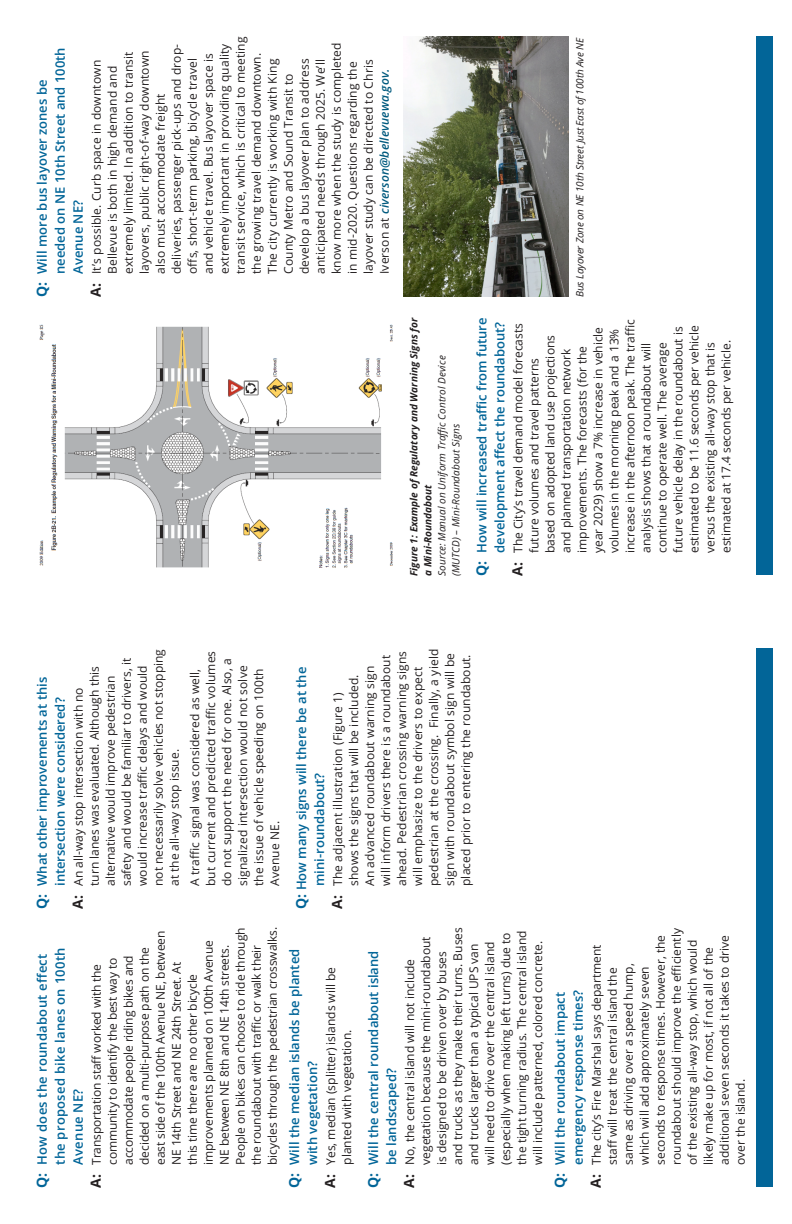
<style>
.page{position:relative;width:792px;height:1224px;background:#fff}
.page>*{position:absolute;margin:0;border:0;box-sizing:border-box;transform-origin:0 0}
.t1{font:600 13px/18px "Open Sans";color:#026598}
.t2{font:600 13px/18px "Open Sans";letter-spacing:.02em;color:#026598}
.t3{font:12px/16px "Open Sans";color:#231f20}
.t4{font:italic 10px/14px "Open Sans";letter-spacing:-.005em;color:#231f20}
.t5{font:italic 700 10px/14px "Open Sans";letter-spacing:.005em;color:#231f20}
.s1{font-weight:700;font-size:14px}
.s2{font-weight:600;font-style:italic;color:#015a7e}
</style>
<div class="page">
<div style="left:756px;top:648px;width:18px;height:540px;background:#026598"></div>
<img style="left:403px;top:36px;width:166px;height:261px">
<img style="left:39px;top:324px;width:354px;height:244px">
<div style="left:756px;top:36px;width:18px;height:540px;background:#026598"></div>
<p class="t1" style="left:33px;top:274px;width:228px;text-indent:-23px;rotate:-90deg"><span class="s1">Q:</span> Will more bus layover zones be needed on NE 10th Street and 100th<br>Avenue NE?</p>
<p class="t3" style="left:88px;top:274px;width:239px;text-indent:-23px;rotate:-90deg"><span class="s1">A:</span> It’s possible. Curb space in downtown Bellevue is both in high demand and extremely limited. In addition to transit layovers, public right-of-way downtown also must accommodate freight deliveries, passenger pick-ups and drop&shy;offs, short-term parking, bicycle travel and vehicle travel. Bus layover space is extremely important in providing quality transit service, which is critical to meeting the growing travel demand downtown.<br>The city currently is working with King County Metro and Sound Transit to develop a bus layover plan to address anticipated needs through 2025. We’ll know more when the study is completed in mid-2020. Questions regarding the layover study can be directed to Chris Iverson at <span class="s2">civerson@bellevuewa.gov.</span></p>
<p class="t4" style="left:573px;top:297px;width:261px;rotate:-90deg">Bus Layover Zone on NE 10th Street Just East of100th Ave NE</p>
<p class="t5" style="left:407px;top:576px;width:260px;rotate:-90deg">Figure 1: Example ofRegulatory and Warning Signs for a Mini-Roundabout</p>
<p class="t4" style="left:435px;top:576px;width:222px;rotate:-90deg">Source: Manual on Uniform Traffic Control Device (MUTCD) – Mini-Roundabout Signs</p>
<p class="t1" style="left:473px;top:553px;width:237px;text-indent:-23px;rotate:-90deg"><span class="s1">Q:</span> How will increased traffic from future development affect the roundabout?</p>
<p class="t3" style="left:510px;top:553px;width:235px;text-indent:-23px;rotate:-90deg"><span class="s1">A:</span> The City’s travel demand model forecasts future volumes and travel patterns<br>based on adopted land use projections and planned transportation network improvements. The forecasts (for the year 2029) show a 7% increase in vehicle volumes in the morning peak and a 13% increase in the afternoon peak. The traffic analysis shows that a roundabout will continue to operate well. The average future vehicle delay in the roundabout is estimated to be 11.6 seconds per vehicle versus the existing all-way stop that is estimated at 17.4 seconds per vehicle.</p>
<p class="t3" style="left:70px;top:886px;width:238px;text-indent:-23px;rotate:-90deg"><span class="s1">A:</span> An all-way stop intersection with no<br>turn lanes was evaluated. Although this alternative would improve pedestrian safety and would be familiar to drivers, it would increase traffic delays and would not necessarily solve vehicles not stopping at the all-way stop issue.</p>
<p class="t3" style="left:187px;top:886px;width:237px;rotate:-90deg">A traffic signal was considered as well, but current and predicted traffic volumes do not support the need for one. Also, a signalized intersection would not solve the issue of vehicle speeding on 100th Avenue NE.</p>
<p class="t1" style="left:33px;top:909px;width:233px;text-align:center;rotate:-90deg"><span class="s1">Q:</span> What other improvements at this intersection were considered?</p>
<p class="t3" style="left:88px;top:1165px;width:239px;text-indent:-23px;rotate:-90deg"><span class="s1">A:</span> Transportation staff worked with the community to identify the best way to accommodate people riding bikes and decided on a multi-purpose path on the east side of the 100th Avenue NE, between NE 14th Street and NE 24th Street. At<br>this time there are no other bicycle improvements planned on 100th Avenue NE between NE 8th and NE 14th streets.<br>People on bikes can choose to ride through the roundabout with traffic or walk their bicycles through the pedestrian crosswalks.</p>
<p class="t2" style="left:33px;top:1165px;width:219px;text-indent:-23px;rotate:-90deg"><span class="s1">Q:</span> How does the roundabout effect the proposed bike lanes on 100th<br>Avenue NE?</p>
<p class="t3" style="left:330px;top:886px;width:239px;text-indent:-23px;rotate:-90deg"><span class="s1">A:</span> The adjacent illustration (Figure 1)<br>shows the signs that will be included.<br>An advanced roundabout warning sign will inform drivers there is a roundabout ahead. Pedestrian crossing warning signs will emphasize to the drivers to expect pedestrian at the crossing. Finally, a yield sign with roundabout symbol sign will be placed prior to entering the roundabout.</p>
<p class="t1" style="left:292px;top:886px;width:220px;text-indent:-23px;rotate:-90deg"><span class="s1">Q:</span> How many signs will there be at the mini-roundabout?</p>
<p class="t1" style="left:285px;top:1165px;width:217px;text-indent:-23px;rotate:-90deg"><span class="s1">Q:</span> Will the median islands be planted with vegetation?</p>
<p class="t3" style="left:323px;top:1165px;width:199px;text-indent:-23px;rotate:-90deg"><span class="s1">A:</span> Yes, median (splitter) islands will be planted with vegetation.</p>
<p class="t3" style="left:402px;top:1165px;width:239px;text-indent:-23px;rotate:-90deg"><span class="s1">A:</span> No, the central island will not include vegetation because the mini-roundabout is designed to be driven over by buses and trucks as they make their turns. Buses and trucks larger than a typical UPS van will need to drive over the central island (especially when making left turns) due to the tight turning radius. The central island will include patterned, colored concrete.</p>
<p class="t1" style="left:364px;top:1165px;width:216px;text-indent:-23px;rotate:-90deg"><span class="s1">Q:</span> Will the central roundabout island be landscaped?</p>
<p class="t3" style="left:588px;top:1165px;width:238px;text-indent:-23px;rotate:-90deg"><span class="s1">A:</span> The city’s Fire Marshal says department staff will treat the central island the<br>same as driving over a speed hump, which will add approximately seven seconds to response times. However, the roundabout should improve the efficiently of the existing all-way stop, which would likely make up for most, if not all of the additional seven seconds it takes to drive over the island.</p>
<p class="t1" style="left:551px;top:1188px;width:199px;text-align:right;rotate:-90deg"><span class="s1">Q:</span> Will the roundabout impact emergency response times?</p>
</div>
